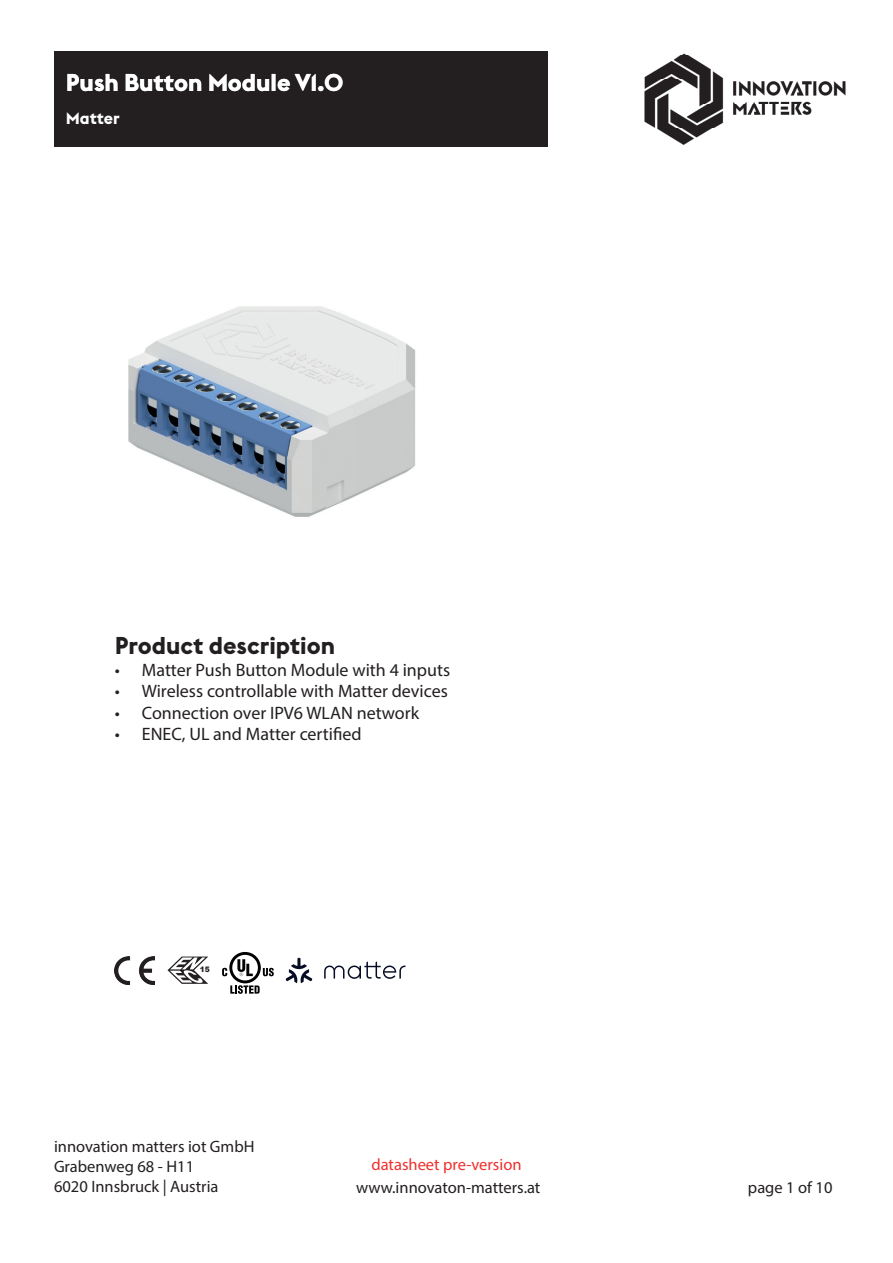
<style>
.page{position:relative;width:893px;height:1263px;background:#fff}
.page>*{position:absolute;margin:0;border:0;box-sizing:border-box;transform-origin:0 0}
.t1{font:700 24px "Euclid Flex";color:#fff}
.t2{font:700 24px "Euclid Flex";color:#231f20}
.t3{font:18px "Myriad Pro";color:#231f20}
.t4{font:16.5px/19.8px "Myriad Pro";color:#231f20}
.t5{font:16.5px "Myriad Pro";color:#ee2f2d}
.t6{font:700 16.5px "Euclid Flex";color:#fff}
.t7{font:900 7.5px "Arial";color:#231f20}
</style>
<div class="page">
<div style="left:54px;top:51px;width:493px;height:96px;background:#231f20"></div>
<img style="left:644px;top:53px;width:202px;height:92px">
<svg style="left:168px;top:956px;width:40px;height:28px"></svg>
<img style="left:115px;top:956px;width:40px;height:28px">
<svg style="left:286px;top:957px;width:119px;height:26px"></svg>
<img style="left:128px;top:306px;width:288px;height:211px">
<svg style="left:222px;top:952px;width:52px;height:42px"></svg>
<h1 class="t1" style="left:66px;top:68px;width:279px">Push Button Module V1.0</h1>
<p class="t6" style="left:66px;top:109px;width:55px">Matter</p>
<h1 class="t2" style="left:115px;top:632px;width:222px">Product description</h1>
<p class="t3" style="left:115px;top:658px;width:337px">• Matter Push Button Module with 4 inputs</p>
<p class="t3" style="left:115px;top:680px;width:335px">• Wireless controllable with Matter devices</p>
<p class="t3" style="left:115px;top:702px;width:306px">• Connection over IPV6 WLAN network</p>
<p class="t3" style="left:115px;top:723px;width:248px">• ENEC, UL and Matter certified</p>
<p class="t7" style="left:200px;top:964px;width:12px">15</p>
<p class="t4" style="left:54px;top:1136px;width:202px">innovation matters iot GmbH<br>Grabenweg 68 - H11<br>6020 Innsbruck | Austria</p>
<p class="t5" style="left:371px;top:1154px;width:152px">datasheet pre-version</p>
<p class="t4" style="left:356px;top:1177px;width:186px">www.innovaton-matters.at</p>
<p class="t4" style="left:748px;top:1177px;width:86px">page 1 of 10</p>
</div>
